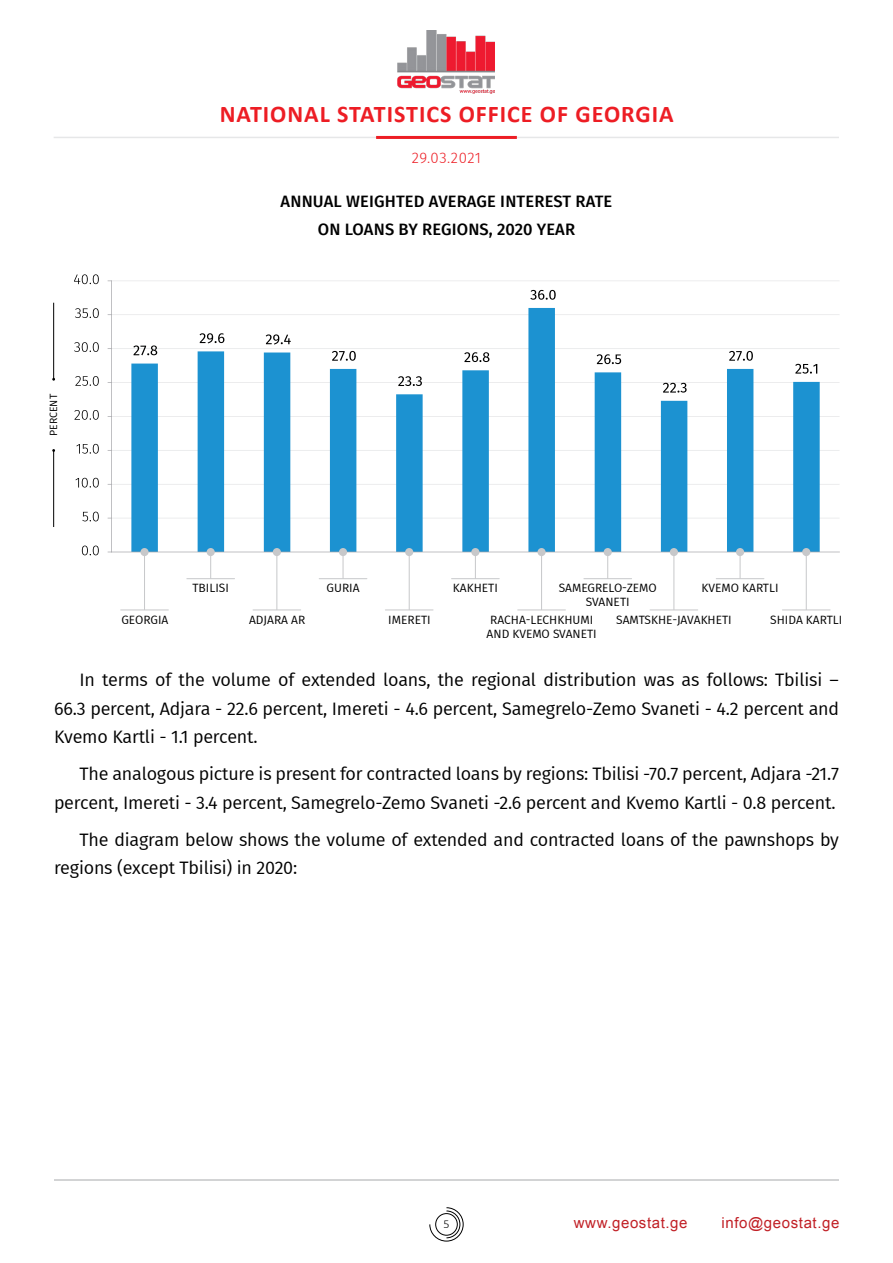
<style>
.page{position:relative;width:893px;height:1263px;background:#fff}
.page>*{position:absolute;margin:0;border:0;box-sizing:border-box;transform-origin:0 0}
.t1{font:700 24px "Calibri";letter-spacing:.04em;color:#ed1d24}
.t2{font:18px/28.5px "Fira GO";letter-spacing:-.01em;color:#000;text-align:justify}
.t3{font:500 16.5px/28.2px "Fira GO";letter-spacing:.01em;color:#000;text-align:center}
.t4{font:15px "BPG Ingiri Arial";letter-spacing:.04em;color:#c12026}
.t5{font:300 15px "Fira GO";letter-spacing:.03em;color:#ed1d24}
.t6{font:12px/14.4px "Fira GO";color:#000}
.t7{font:300 12px "Calibri";color:#000}
.t8{font:10.5px "Fira GO";color:#000}
</style>
<div class="page">
<svg style="left:429px;top:1207px;width:35px;height:34px"></svg>
<hr style="left:54px;top:1179px;width:785px;height:1px;background:#a7a9ac">
<hr style="left:54px;top:137px;width:785px;height:1px;background:#e6e7e8">
<hr style="left:376px;top:136px;width:141px;height:3px;background:#ed1d24">
<img style="left:398px;top:30px;width:97px;height:64px">
<svg style="left:82px;top:546px;width:17px;height:9px"></svg>
<svg style="left:82px;top:512px;width:17px;height:9px"></svg>
<svg style="left:75px;top:478px;width:24px;height:9px"></svg>
<svg style="left:76px;top:444px;width:23px;height:10px"></svg>
<svg style="left:74px;top:410px;width:25px;height:10px"></svg>
<svg style="left:75px;top:376px;width:24px;height:10px"></svg>
<svg style="left:74px;top:342px;width:25px;height:10px"></svg>
<svg style="left:75px;top:308px;width:24px;height:10px"></svg>
<svg style="left:74px;top:274px;width:25px;height:10px"></svg>
<hr style="left:319px;top:578px;width:48px;height:1px;background:#c7c8ca">
<hr style="left:187px;top:578px;width:48px;height:1px;background:#c7c8ca">
<hr style="left:451px;top:578px;width:48px;height:1px;background:#c7c8ca">
<hr style="left:584px;top:578px;width:48px;height:1px;background:#c7c8ca">
<hr style="left:716px;top:578px;width:48px;height:1px;background:#c7c8ca">
<svg style="left:108px;top:280px;width:732px;height:298px"></svg>
<div style="left:140px;top:548px;width:9px;height:8px;background:#c7c8ca;border-radius:50%"></div>
<hr style="left:121px;top:610px;width:47px;height:1px;background:#c7c8ca">
<hr style="left:144px;top:552px;width:1px;height:58px;background:#c7c8ca">
<div style="left:405px;top:548px;width:8px;height:8px;background:#c7c8ca;border-radius:50%"></div>
<hr style="left:385px;top:610px;width:48px;height:1px;background:#c7c8ca">
<hr style="left:409px;top:552px;width:1px;height:58px;background:#c7c8ca">
<div style="left:273px;top:548px;width:8px;height:8px;background:#c7c8ca;border-radius:50%"></div>
<hr style="left:253px;top:610px;width:48px;height:1px;background:#c7c8ca">
<hr style="left:276px;top:552px;width:1px;height:58px;background:#c7c8ca">
<div style="left:537px;top:548px;width:9px;height:8px;background:#c7c8ca;border-radius:50%"></div>
<hr style="left:518px;top:610px;width:47px;height:1px;background:#c7c8ca">
<hr style="left:541px;top:552px;width:1px;height:58px;background:#c7c8ca">
<div style="left:670px;top:548px;width:8px;height:8px;background:#c7c8ca;border-radius:50%"></div>
<hr style="left:650px;top:610px;width:48px;height:1px;background:#c7c8ca">
<hr style="left:673px;top:552px;width:1px;height:58px;background:#c7c8ca">
<div style="left:802px;top:548px;width:8px;height:8px;background:#c7c8ca;border-radius:50%"></div>
<hr style="left:782px;top:610px;width:48px;height:1px;background:#c7c8ca">
<hr style="left:806px;top:552px;width:1px;height:58px;background:#c7c8ca">
<hr style="left:53px;top:303px;width:1px;height:76px;background:#000">
<hr style="left:53px;top:450px;width:1px;height:77px;background:#000">
<h1 class="t1" style="left:220px;top:97px;width:455px">NATIONAL STATISTICS OFFICE OF GEORGIA</h1>
<p class="t5" style="left:412px;top:149px;width:71px">29.03.2021</p>
<p class="t8" style="left:47px;top:436px;width:43px;rotate:-90deg">PERCENT</p>
<p class="t3" style="left:281px;top:187px;width:333px">ANNUAL WEIGHTED AVERAGE INTEREST RATE<br>ON LOANS BY REGIONS, 2020 YEAR</p>
<p class="t6" style="left:121px;top:612px;width:49px">GEORGIA</p>
<p class="t6" style="left:192px;top:580px;width:38px">TBILISI</p>
<p class="t6" style="left:249px;top:612px;width:58px">ADJARA AR</p>
<p class="t6" style="left:327px;top:580px;width:35px">GURIA</p>
<p class="t6" style="left:388px;top:612px;width:44px">IMERETI</p>
<p class="t6" style="left:453px;top:580px;width:46px">KAKHETI</p>
<p class="t6" style="left:559px;top:580px;width:100px;text-align:center">SAMEGRELO-ZEMO<br>SVANETI</p>
<p class="t6" style="left:702px;top:580px;width:78px">KVEMO KARTLI</p>
<p class="t6" style="left:487px;top:612px;width:112px">RACHA-LECHKHUMI<br>AND KVEMO SVANETI</p>
<p class="t6" style="left:616px;top:612px;width:117px">SAMTSKHE-JAVAKHETI</p>
<p class="t6" style="left:770px;top:612px;width:74px">SHIDA KARTLI</p>
<p class="t2" style="left:54px;top:665px;width:787px;text-indent:26px">In terms of the volume of extended loans, the regional distribution was as follows: Tbilisi – 66.3 percent, Adjara - 22.6 percent, Imereti - 4.6 percent, Samegrelo-Zemo Svaneti - 4.2 percent and Kvemo Kartli - 1.1 percent.</p>
<p class="t2" style="left:54px;top:759px;width:786px;text-align:right">The analogous picture is present for contracted loans by regions: Tbilisi -70.7 percent, Adjara -21.7 percent, Imereti - 3.4 percent, Samegrelo-Zemo Svaneti -2.6 percent and Kvemo Kartli - 0.8 percent.</p>
<p class="t2" style="left:54px;top:825px;width:786px;text-indent:26px">The diagram below shows the volume of extended and contracted loans of the pawnshops by regions (except Tbilisi) in 2020:</p>
<p class="t7" style="left:443px;top:1217px;width:8px">5</p>
<p class="t4" style="left:574px;top:1213px;width:115px">www.geostat.ge</p>
<p class="t4" style="left:722px;top:1213px;width:119px">info@geostat.ge</p>
</div>
